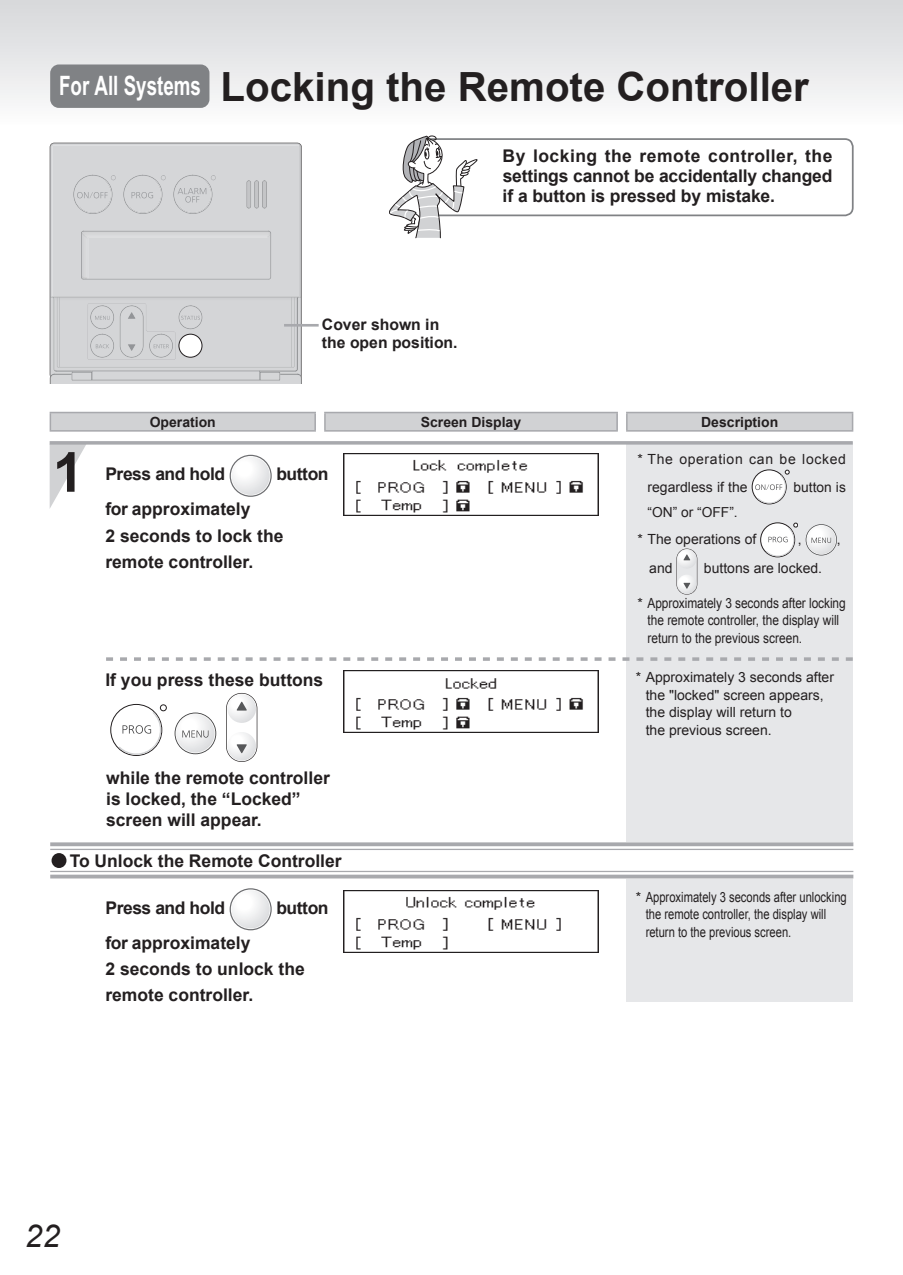
<style>
.page{position:relative;width:903px;height:1275px;background:#fff}
.page>*{position:absolute;margin:0;border:0;box-sizing:border-box;transform-origin:0 0}
.t1{font:700 55.12px "Arial";color:#231f20}
.t2{font:700 40.25px "Arial";color:#231f20}
.t3{font:italic 31.5px "Arial";color:#231f20}
.t4{font:700 17.5px/26.2px "Arial";color:#231f20}
.t5{font:700 17.5px "Arial";letter-spacing:-.025em;color:#231f20}
.t6{font:700 15.75px/17.5px "Arial";color:#231f20}
.t7{font:14px/17.5px "Arial";color:#231f20}
.t8{font:14px/27.8px "Arial";letter-spacing:.045em;color:#231f20}
.t9{font:700 14px "Arial";color:#231f20}
.t10{font:13.83px "Arial";color:#231f20}
.s1{font-size:26.78px;color:#fff}
</style>
<div class="page">
<div style="left:0;top:0;width:903px;height:124px;background:linear-gradient(to bottom,#d6d7d9,#fbfbfc)"></div>
<div style="left:626px;top:443px;width:227px;height:559px;background:#e6e7e9"></div>
<svg style="left:50px;top:445px;width:36px;height:63px"></svg>
<svg style="left:50px;top:441px;width:803px;height:4px;background:#b1b2b6"></svg>
<div style="left:419px;top:138px;width:434px;height:78px;border:2px solid #808285;border-radius:8px"></div>
<svg style="left:389px;top:136px;width:88px;height:102px"></svg>
<svg style="left:50px;top:143px;width:252px;height:241px;background:#d1d2d4"></svg>
<hr style="left:284px;top:324px;width:35px;height:3px;background:#a8a9ad">
<img style="left:343px;top:454px;width:256px;height:62px">
<img style="left:343px;top:670px;width:256px;height:62px">
<img style="left:343px;top:890px;width:256px;height:62px">
<svg style="left:106px;top:657px;width:747px;height:4px"></svg>
<div style="left:50px;top:64px;width:159px;height:44px;background:#808285;border-radius:9px"></div>
<svg style="left:230px;top:455px;width:41px;height:41px"></svg>
<div style="left:230px;top:455px;width:42px;height:42px;border:1px solid #6c6d70;border-radius:50%"></div>
<svg style="left:232px;top:457px;width:38px;height:38px"></svg>
<svg style="left:752px;top:470px;width:34px;height:34px"></svg>
<div style="left:752px;top:470px;width:34px;height:34px;border:1px solid #231f20;border-radius:50%"></div>
<svg style="left:755px;top:470px;width:34px;height:34px"></svg>
<svg style="left:761px;top:523px;width:34px;height:34px"></svg>
<div style="left:760px;top:522px;width:35px;height:35px;border:1px solid #231f20;border-radius:50%"></div>
<svg style="left:765px;top:523px;width:33px;height:34px"></svg>
<svg style="left:806px;top:524px;width:31px;height:31px"></svg>
<svg style="left:676px;top:549px;width:21px;height:46px"></svg>
<svg style="left:111px;top:704px;width:51px;height:51px"></svg>
<div style="left:160px;top:704px;width:7px;height:7px;border:1px solid #231f20;border-radius:50%"></div>
<svg style="left:117px;top:705px;width:49px;height:51px"></svg>
<svg style="left:175px;top:712px;width:41px;height:42px"></svg>
<svg style="left:226px;top:693px;width:31px;height:69px"></svg>
<div style="left:50px;top:842px;width:803px;height:37px;background:#fff"></div>
<svg style="left:50px;top:874px;width:803px;height:1px"></svg>
<svg style="left:50px;top:846px;width:803px;height:3px;fill:#ebecec"></svg>
<hr style="left:50px;top:871px;width:803px;height:1px;background:#a8a9ad">
<hr style="left:50px;top:875px;width:803px;height:3px;background:#a8a9ad">
<svg style="left:50px;top:842px;width:803px;height:4px;background:#b0b1b4"></svg>
<hr style="left:50px;top:849px;width:803px;height:1px;background:#a8a9ad">
<div style="left:52px;top:853px;width:14px;height:15px;background:#231f20;border-radius:50%"></div>
<svg style="left:230px;top:889px;width:41px;height:41px"></svg>
<div style="left:230px;top:888px;width:42px;height:42px;border:1px solid #6c6d70;border-radius:50%"></div>
<svg style="left:232px;top:890px;width:38px;height:38px"></svg>
<div style="left:50px;top:412px;width:265px;height:19px;background:#d1d2d4"></div>
<div style="left:325px;top:412px;width:292px;height:19px;background:#d1d2d4"></div>
<div style="left:627px;top:412px;width:225px;height:19px;background:#d1d2d4"></div>
<hr style="left:50px;top:412px;width:266px;height:1px;background:#a8a9ad">
<svg style="left:50px;top:413px;width:1px;height:17px"></svg>
<svg style="left:314px;top:413px;width:2px;height:17px"></svg>
<hr style="left:50px;top:430px;width:266px;height:2px;background:#a8a9ad">
<hr style="left:324px;top:412px;width:294px;height:1px;background:#a8a9ad">
<svg style="left:324px;top:413px;width:2px;height:17px"></svg>
<hr style="left:324px;top:430px;width:294px;height:2px;background:#a8a9ad">
<hr style="left:626px;top:412px;width:227px;height:1px;background:#a8a9ad">
<svg style="left:852px;top:413px;width:1px;height:17px"></svg>
<svg style="left:616px;top:413px;width:2px;height:17px"></svg>
<svg style="left:626px;top:413px;width:1px;height:17px"></svg>
<hr style="left:626px;top:430px;width:227px;height:2px;background:#a8a9ad">
<h2 class="t2" style="left:59px;top:60px;width:751px"><span class="s1">For All Systems</span> Locking the Remote Controller</h2>
<p class="t6" style="left:322px;top:316px;width:137px">Cover shown in the open position.</p>
<p class="t4" style="left:503px;top:147px;width:331px;line-height:19.9px;text-align:justify">By locking the remote controller, the settings cannot be accidentally changed if a button is pressed by mistake.</p>
<h1 class="t1" style="left:53px;top:436px;width:32px">1</h1>
<p class="t9" style="left:150px;top:413px;width:68px">Operation</p>
<p class="t9" style="left:421px;top:413px;width:102px">Screen Display</p>
<p class="t9" style="left:701px;top:413px;width:79px">Description</p>
<p class="t5" style="left:105px;top:462px;width:121px">Press and hold</p>
<p class="t4" style="left:276px;top:461px;width:54px">button</p>
<p class="t4" style="left:105px;top:497px;width:179px">for approximately<br>2 seconds to lock the remote controller.</p>
<p class="t4" style="left:105px;top:668px;width:219px">If you press these buttons</p>
<p class="t4" style="left:106px;top:768px;width:225px;line-height:21px">while the remote controller is locked, the “Locked” screen will appear.</p>
<p class="t8" style="left:647px;top:445px;width:200px;text-indent:-10px">* The operation can be locked regardless if the</p>
<p class="t10" style="left:793px;top:478px;width:54px">button is</p>
<p class="t10" style="left:647px;top:503px;width:92px">“ON” or “OFF”.</p>
<p class="t7" style="left:637px;top:530px;width:120px">* The operations of</p>
<p class="t7" style="left:798px;top:530px;width:5px">,</p>
<p class="t7" style="left:837px;top:530px;width:5px">,</p>
<p class="t7" style="left:649px;top:560px;width:25px">and</p>
<p class="t7" style="left:704px;top:560px;width:120px">buttons are locked.</p>
<p class="t7" style="left:647px;top:594px;width:200px;text-indent:-10px">* Approximately 3 seconds after locking the remote controller, the display will return to the previous screen.</p>
<p class="t7" style="left:646px;top:669px;width:190px;text-indent:-10px">* Approximately 3 seconds after the "locked" screen appears, the display will return to<br>the previous screen.</p>
<p class="t4" style="left:70px;top:848px;width:273px">To Unlock the Remote Controller</p>
<p class="t5" style="left:105px;top:896px;width:121px">Press and hold</p>
<p class="t4" style="left:276px;top:895px;width:54px">button</p>
<p class="t4" style="left:105px;top:930px;width:201px">for approximately<br>2 seconds to unlock the remote controller.</p>
<h3 class="t3" style="left:25px;top:1216px;width:37px">22</h3>
<p class="t7" style="left:646px;top:888px;width:203px;text-indent:-10px">* Approximately 3 seconds after unlocking the remote controller, the display will return to the previous screen.</p>
</div>
